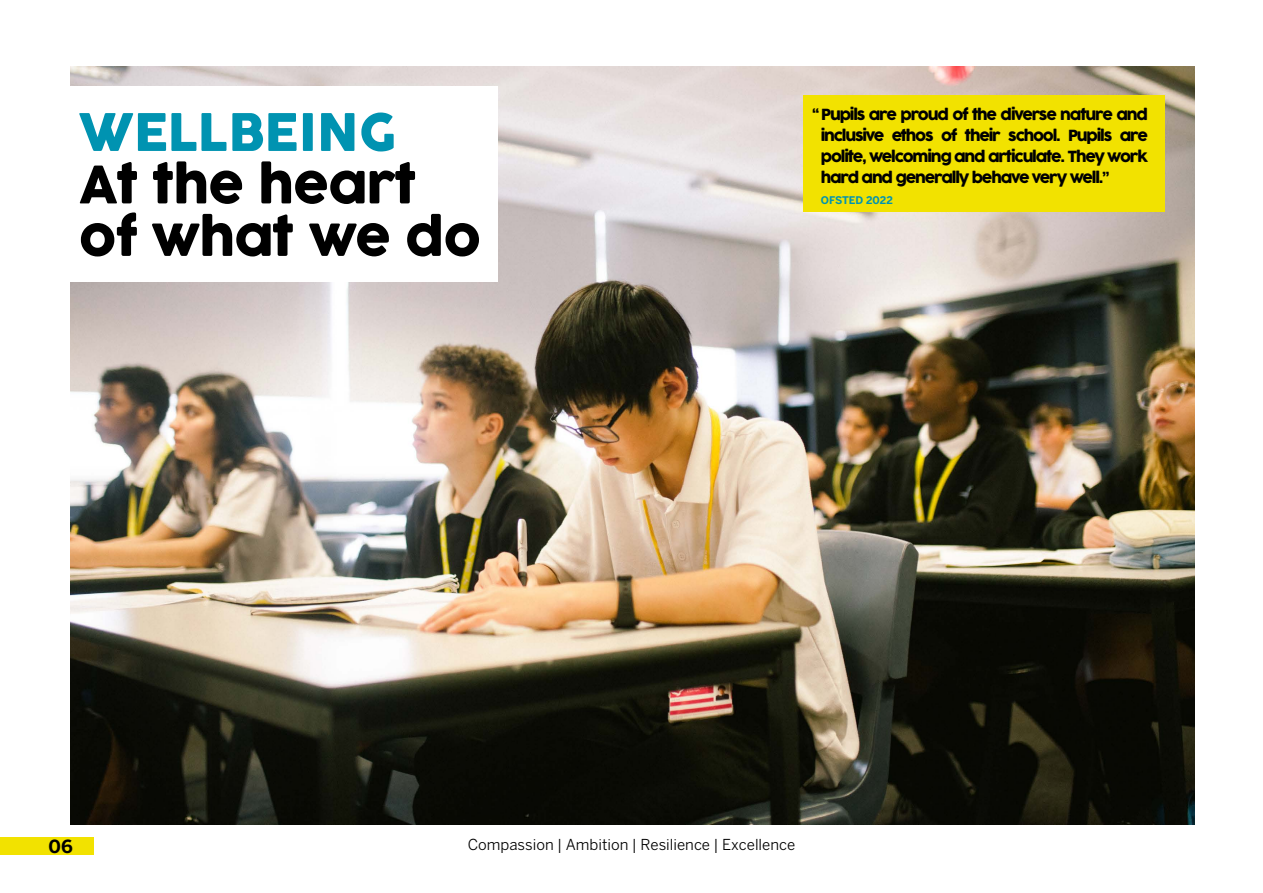
<style>
.page{position:relative;width:1263px;height:893px;background:#fff}
.page>*{position:absolute;margin:0;border:0;box-sizing:border-box;transform-origin:0 0}
.t1{font:51px/52.5px "Cocogoose";letter-spacing:-.02em;color:#000}
.t2{font:51px "Cocogoose";color:#0093b1}
.t3{font:700 18px "Benton Sans";color:#000}
.t4{font:15px/21px "Cocogoose";letter-spacing:-.08em;color:#000;text-align:justify}
.t5{font:15px "Benton Sans";color:#000}
.t6{font:700 10.5px "Benton Sans";color:#0093b1}
</style>
<div class="page">
<img style="left:70px;top:67px;width:1125px;height:758px">
<div style="left:0;top:86px;width:498px;height:195px;background:#fff"></div>
<div style="left:0;top:838px;width:94px;height:17px;background:#f2e200"></div>
<div style="left:804px;top:96px;width:361px;height:116px;background:#f2e200"></div>
<h1 class="t2" style="left:79px;top:97px;width:320px">WELLBEING</h1>
<h1 class="t1" style="left:79px;top:161px;width:404px">At the heart of what we do</h1>
<p class="t4" style="left:821px;top:104px;width:329px;text-indent:-9px">“ Pupils are proud of the diverse nature and inclusive ethos of their school. Pupils are polite, welcoming and articulate. They work hard and generally behave very well.”</p>
<p class="t6" style="left:821px;top:194px;width:74px">OFSTED 2022</p>
<p class="t3" style="left:49px;top:836px;width:26px">06</p>
<p class="t5" style="left:468px;top:836px;width:329px">Compassion | Ambition | Resilience | Excellence</p>
</div>
